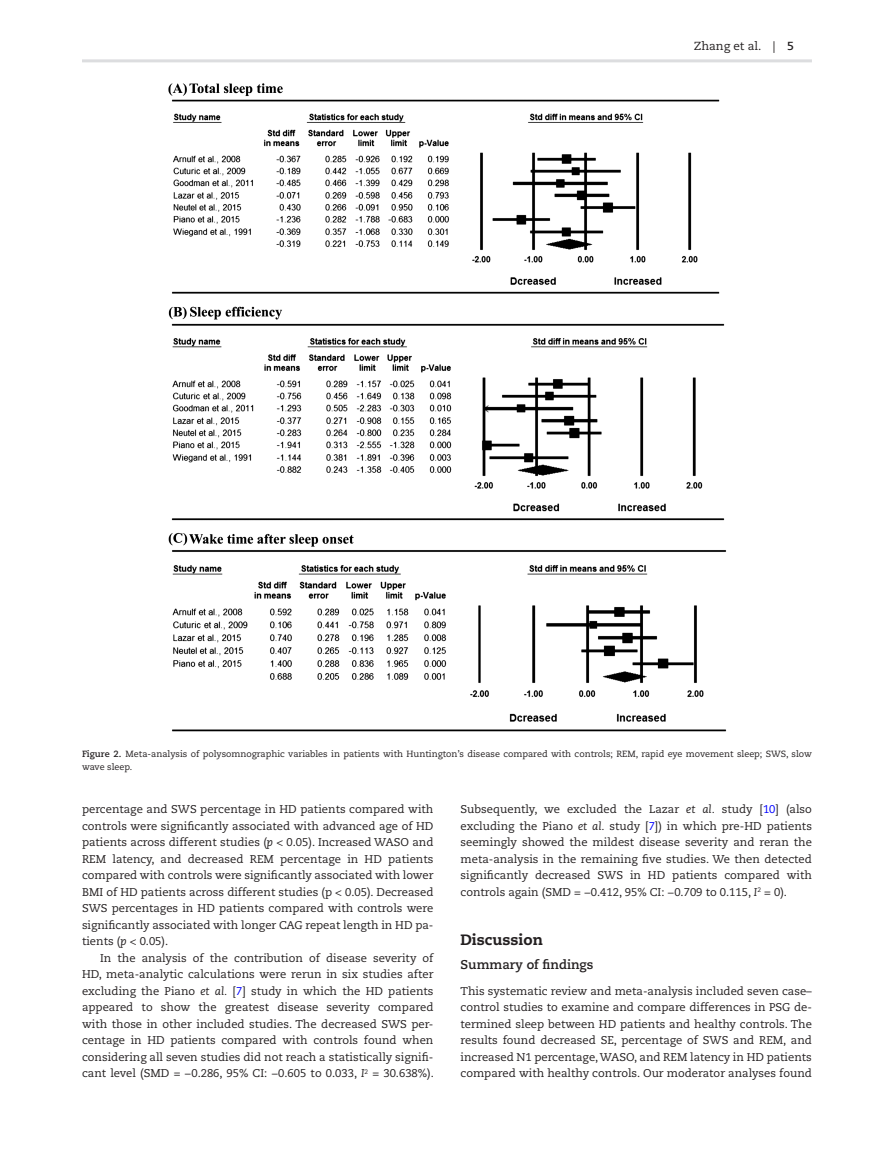
<style>
.page{position:relative;width:894px;height:1174px;background:#fff}
.page>*{position:absolute;margin:0;border:0;box-sizing:border-box;transform-origin:0 0}
.t1{font:800 15px "Caecilia LT Std";color:#231f20}
.t2{font:700 12.75px "Caecilia LT Std";color:#231f20}
.t3{font:11.7px "Caecilia LT Std";color:#231f20}
.t4{font:11.25px/16.5px "Caecilia LT Std";color:#231f20;text-align:justify}
.t5{font:9px/13.5px "Caecilia LT Std";color:#231f20}
.s1{font-weight:700}
.s2{font-style:italic}
.s3{color:#00f}
</style>
<div class="page">
<hr style="left:82px;top:59px;width:729px;height:3px;background:#dcdddf">
<img style="left:168px;top:83px;width:558px;height:649px">
<p class="t3" style="left:693px;top:40px;width:102px">Zhang et al. | <span class="s1">5</span></p>
<p class="t5" style="left:82px;top:747px;width:731px"><span class="s1">Figure 2.</span> Meta-analysis of polysomnographic variables in patients with Huntington’s disease compared with controls; REM, rapid eye movement sleep; SWS, slow wave sleep.</p>
<p class="t4" style="left:82px;top:801px;width:353px">percentage and SWS percentage in HD patients compared with controls were significantly associated with advanced age of HD patients across different studies (<span class="s2">p</span> &lt; 0.05). Increased WASO and REM latency, and decreased REM percentage in HD patients compared with controls were significantly associated with lower BMI of HD patients across different studies (p &lt; 0.05). Decreased SWS percentages in HD patients compared with controls were significantly associated with longer CAG repeat length in HD pa&shy;tients (<span class="s2">p</span> &lt; 0.05).</p>
<p class="t4" style="left:82px;top:950px;width:353px;text-indent:18px">In the analysis of the contribution of disease severity of HD, meta-analytic calculations were rerun in six studies after excluding the Piano <span class="s2">et al.</span> [<span class="s3">7</span>] study in which the HD patients appeared to show the greatest disease severity compared with those in other included studies. The decreased SWS per&shy;centage in HD patients compared with controls found when considering all seven studies did not reach a statistically signifi&shy;cant level (SMD = −0.286, 95% CI: −0.605 to 0.033, <span class="s2">I</span><sup>2</sup> = 30.638%).</p>
<p class="t4" style="left:460px;top:801px;width:353px">Subsequently, we excluded the Lazar <span class="s2">et al.</span> study [<span class="s3">10</span>] (also excluding the Piano <span class="s2">et al.</span> study [<span class="s3">7</span>]) in which pre-HD patients seemingly showed the mildest disease severity and reran the meta-analysis in the remaining five studies. We then detected significantly decreased SWS in HD patients compared with controls again (SMD = −0.412, 95% CI: −0.709 to 0.115, <span class="s2">I</span><sup>2</sup> = 0).</p>
<h1 class="t1" style="left:460px;top:931px;width:84px">Discussion</h1>
<p class="t2" style="left:460px;top:957px;width:134px">Summary of findings</p>
<p class="t4" style="left:460px;top:983px;width:353px">This systematic review and meta-analysis included seven case– control studies to examine and compare differences in PSG de&shy;termined sleep between HD patients and healthy controls. The results found decreased SE, percentage of SWS and REM, and increased N1 percentage, WASO, and REM latency in HD patients compared with healthy controls. Our moderator analyses found</p>
</div>
